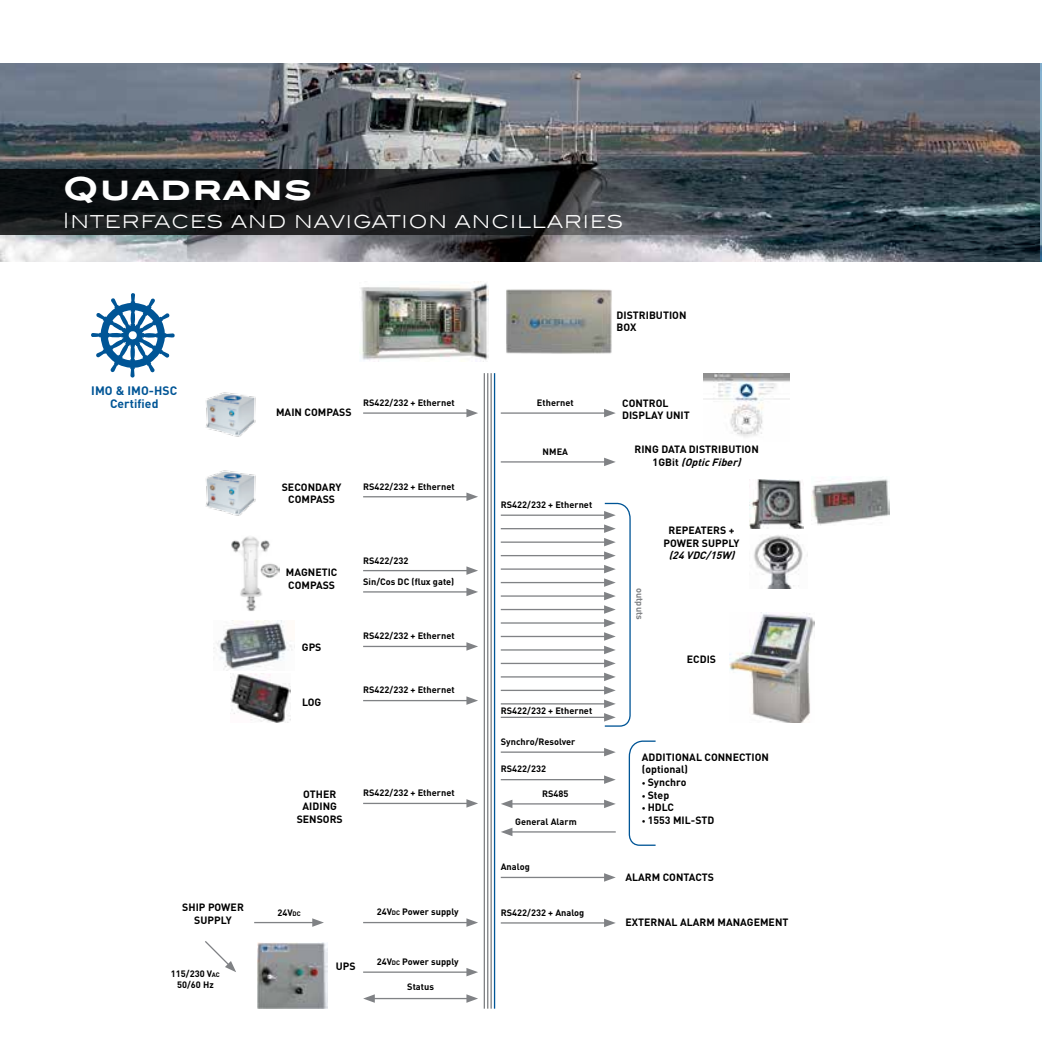
<style>
.page{position:relative;width:1042px;height:1042px;background:#fff}
.page>*{position:absolute;margin:0;border:0;box-sizing:border-box;transform-origin:0 0}
.t1{font:700 31.5px "Blair ITC";letter-spacing:.04em;color:#fff}
.t2{font:300 21px "Blair ITC";letter-spacing:.045em;color:#fff}
.t3{font:700 12.08px/13.8px "DIN";letter-spacing:.005em;color:#005596;text-align:center}
.t4{font:700 10.5px/12.6px "DIN";letter-spacing:.005em;color:#000;text-align:center}
.t5{font:italic 700 10.5px "DIN";color:#000}
.t6{font:700 9.1px/11px "DIN";letter-spacing:.005em;color:#000;text-align:center}
.t7{font:700 9.1px "DIN";letter-spacing:.005em;color:#808285}
.s1{font-size:6.48px}
.s2{font-style:italic}
.s3{font-size:7.88px}
</style>
<div class="page">
<img style="left:205px;top:470px;width:51px;height:46px">
<img style="left:206px;top:392px;width:50px;height:45px">
<img style="left:1px;top:63px;width:1041px;height:198px">
<svg style="left:1px;top:169px;width:804px;height:65px"></svg>
<img style="left:0;top:63px;width:1px;height:198px">
<hr style="left:0;top:169px;width:1px;height:65px;background:#000">
<svg style="left:91px;top:293px;width:84px;height:85px"></svg>
<img style="left:506px;top:289px;width:106px;height:65px">
<img style="left:360px;top:281px;width:129px;height:81px">
<img style="left:811px;top:476px;width:78px;height:50px">
<hr style="left:484px;top:373px;width:1px;height:635px;background:#808285">
<hr style="left:487px;top:373px;width:1px;height:635px;background:#808285">
<hr style="left:490px;top:373px;width:2px;height:635px;background:#808285">
<hr style="left:494px;top:373px;width:1px;height:635px;background:#005596">
<hr style="left:363px;top:412px;width:106px;height:2px;background:#808285">
<svg style="left:466px;top:409px;width:12px;height:8px"></svg>
<hr style="left:501px;top:412px;width:106px;height:2px;background:#808285">
<svg style="left:604px;top:409px;width:12px;height:8px"></svg>
<hr style="left:501px;top:514px;width:106px;height:2px;background:#808285">
<hr style="left:501px;top:779px;width:106px;height:1px;background:#808285">
<svg style="left:604px;top:775px;width:12px;height:9px"></svg>
<hr style="left:510px;top:803px;width:97px;height:1px;background:#808285">
<svg style="left:501px;top:800px;width:11px;height:8px"></svg>
<svg style="left:604px;top:799px;width:12px;height:9px"></svg>
<hr style="left:501px;top:528px;width:106px;height:1px;background:#808285">
<hr style="left:501px;top:541px;width:106px;height:2px;background:#808285">
<hr style="left:501px;top:555px;width:106px;height:1px;background:#808285">
<hr style="left:501px;top:568px;width:106px;height:2px;background:#808285">
<hr style="left:501px;top:582px;width:106px;height:1px;background:#808285">
<hr style="left:501px;top:595px;width:106px;height:2px;background:#808285">
<hr style="left:501px;top:609px;width:106px;height:1px;background:#808285">
<hr style="left:501px;top:622px;width:106px;height:2px;background:#808285">
<hr style="left:501px;top:636px;width:106px;height:1px;background:#808285">
<hr style="left:501px;top:649px;width:106px;height:1px;background:#808285">
<hr style="left:501px;top:663px;width:106px;height:1px;background:#808285">
<hr style="left:501px;top:676px;width:106px;height:1px;background:#808285">
<hr style="left:501px;top:690px;width:106px;height:1px;background:#808285">
<hr style="left:501px;top:703px;width:106px;height:1px;background:#808285">
<hr style="left:501px;top:717px;width:106px;height:1px;background:#808285">
<hr style="left:501px;top:751px;width:106px;height:2px;background:#808285">
<svg style="left:604px;top:748px;width:12px;height:8px"></svg>
<hr style="left:501px;top:922px;width:106px;height:1px;background:#808285">
<svg style="left:604px;top:918px;width:12px;height:9px"></svg>
<hr style="left:501px;top:877px;width:106px;height:1px;background:#808285">
<svg style="left:604px;top:873px;width:12px;height:8px"></svg>
<hr style="left:510px;top:831px;width:106px;height:1px;background:#808285">
<svg style="left:501px;top:828px;width:11px;height:8px"></svg>
<hr style="left:501px;top:461px;width:106px;height:1px;background:#808285">
<svg style="left:604px;top:458px;width:12px;height:8px"></svg>
<hr style="left:363px;top:496px;width:106px;height:1px;background:#808285">
<svg style="left:466px;top:492px;width:12px;height:9px"></svg>
<hr style="left:363px;top:646px;width:106px;height:1px;background:#808285">
<svg style="left:466px;top:642px;width:12px;height:9px"></svg>
<hr style="left:363px;top:700px;width:106px;height:1px;background:#808285">
<svg style="left:466px;top:696px;width:12px;height:9px"></svg>
<hr style="left:363px;top:803px;width:106px;height:1px;background:#808285">
<svg style="left:466px;top:799px;width:12px;height:8px"></svg>
<hr style="left:363px;top:922px;width:106px;height:1px;background:#808285">
<svg style="left:466px;top:918px;width:12px;height:9px"></svg>
<hr style="left:363px;top:971px;width:106px;height:2px;background:#808285">
<svg style="left:466px;top:968px;width:12px;height:8px"></svg>
<hr style="left:372px;top:998px;width:97px;height:1px;background:#808285">
<svg style="left:363px;top:994px;width:12px;height:9px"></svg>
<svg style="left:466px;top:994px;width:12px;height:9px"></svg>
<hr style="left:254px;top:922px;width:61px;height:1px;background:#808285">
<svg style="left:312px;top:918px;width:12px;height:9px"></svg>
<svg style="left:205px;top:941px;width:31px;height:31px"></svg>
<hr style="left:363px;top:570px;width:106px;height:1px;background:#808285">
<svg style="left:466px;top:566px;width:12px;height:9px"></svg>
<hr style="left:363px;top:591px;width:106px;height:1px;background:#808285">
<svg style="left:466px;top:588px;width:12px;height:8px"></svg>
<svg style="left:603px;top:502px;width:28px;height:225px"></svg>
<svg style="left:628px;top:740px;width:28px;height:106px"></svg>
<img style="left:754px;top:535px;width:54px;height:53px">
<img style="left:231px;top:673px;width:59px;height:49px">
<img style="left:258px;top:943px;width:69px;height:65px">
<img style="left:214px;top:620px;width:79px;height:50px">
<img style="left:729px;top:613px;width:85px;height:109px">
<img style="left:231px;top:536px;width:48px;height:75px">
<img style="left:703px;top:374px;width:87px;height:63px">
<img style="left:749px;top:479px;width:55px;height:50px">
<h1 class="t1" style="left:63px;top:169px;width:251px">QUADRANS</h1>
<h2 class="t2" style="left:63px;top:208px;width:562px">Interfaces and navigation ancillaries</h2>
<h3 class="t3" style="left:91px;top:383px;width:87px">IMO &amp; IMO-HSC<br>Certified</h3>
<p class="t4" style="left:182px;top:900px;width:63px">SHIP POWER<br>SUPPLY</p>
<p class="t6" style="left:171px;top:967px;width:50px">115/230 V<span class="s1">AC<br></span>50/60 Hz</p>
<p class="t4" style="left:616px;top:308px;width:71px;text-align:left">DISTRIBUTION<br>BOX</p>
<p class="t6" style="left:363px;top:397px;width:93px">RS422/232 + Ethernet</p>
<p class="t6" style="left:537px;top:397px;width:38px">Ethernet</p>
<p class="t4" style="left:276px;top:406px;width:77px">MAIN COMPASS</p>
<p class="t4" style="left:622px;top:396px;width:69px;text-align:left">CONTROL<br>DISPLAY UNIT</p>
<p class="t4" style="left:282px;top:480px;width:61px">SECONDARY<br>COMPASS</p>
<p class="t4" style="left:286px;top:565px;width:53px;text-align:left">MAGNETIC<br>COMPASS</p>
<p class="t4" style="left:302px;top:641px;width:21px">GPS</p>
<p class="t4" style="left:302px;top:695px;width:21px">LOG</p>
<p class="t6" style="left:363px;top:480px;width:93px">RS422/232 + Ethernet</p>
<p class="t6" style="left:363px;top:554px;width:47px">RS422/232</p>
<p class="t6" style="left:363px;top:576px;width:93px">Sin/Cos DC (flux gate)</p>
<p class="t6" style="left:363px;top:630px;width:93px">RS422/232 + Ethernet</p>
<p class="t6" style="left:363px;top:684px;width:93px">RS422/232 + Ethernet</p>
<p class="t4" style="left:297px;top:787px;width:48px">OTHER<br>AIDING<br>SENSORS</p>
<p class="t6" style="left:363px;top:787px;width:93px">RS422/232 + Ethernet</p>
<p class="t6" style="left:277px;top:906px;width:25px">24V<span class="s1">DC</span></p>
<p class="t4" style="left:336px;top:959px;width:21px">UPS</p>
<p class="t6" style="left:377px;top:906px;width:83px">24V<span class="s1">DC</span> Power supply</p>
<p class="t6" style="left:377px;top:955px;width:83px">24V<span class="s1">DC</span> Power supply</p>
<p class="t6" style="left:407px;top:981px;width:28px">Status</p>
<p class="t6" style="left:543px;top:445px;width:27px">NMEA</p>
<p class="t6" style="left:501px;top:499px;width:93px">RS422/232 + Ethernet</p>
<p class="t6" style="left:501px;top:704px;width:93px">RS422/232 + Ethernet</p>
<p class="t6" style="left:501px;top:735px;width:76px">Synchro/Resolver</p>
<p class="t6" style="left:501px;top:763px;width:47px">RS422/232</p>
<p class="t6" style="left:542px;top:787px;width:28px">RS485</p>
<p class="t6" style="left:515px;top:815px;width:63px">General Alarm</p>
<p class="t6" style="left:501px;top:861px;width:31px">Analog</p>
<p class="t6" style="left:501px;top:906px;width:85px">RS422/232 + Analog</p>
<p class="t4" style="left:634px;top:443px;width:126px">RING DATA DISTRIBUTION<br>1 G B i t <span class="s2">(OpticFiber)</span></p>
<p class="t7" style="left:645px;top:588px;width:33px;rotate:90deg">outputs</p>
<p class="t4" style="left:663px;top:523px;width:78px">REPEATERS +<br>POWER SUPPLY</p>
<p class="t5" style="left:669px;top:548px;width:71px">(24VDC/15W)</p>
<p class="t4" style="left:687px;top:652px;width:31px">ECDIS</p>
<p class="t4" style="left:642px;top:750px;width:129px;text-align:left">ADDITIONAL CONNECTION (optional)</p>
<p class="t4" style="left:642px;top:775px;width:46px"><span class="s3">•</span> Synchro</p>
<p class="t4" style="left:642px;top:788px;width:29px"><span class="s3">•</span> Step</p>
<p class="t4" style="left:642px;top:800px;width:34px"><span class="s3">•</span> HDLC</p>
<p class="t4" style="left:642px;top:813px;width:74px"><span class="s3">•</span> 1553 MIL-STD</p>
<p class="t4" style="left:625px;top:870px;width:90px">ALARM CONTACTS</p>
<p class="t4" style="left:625px;top:915px;width:165px">EXTERNAL ALARM MANAGEMENT</p>
</div>
